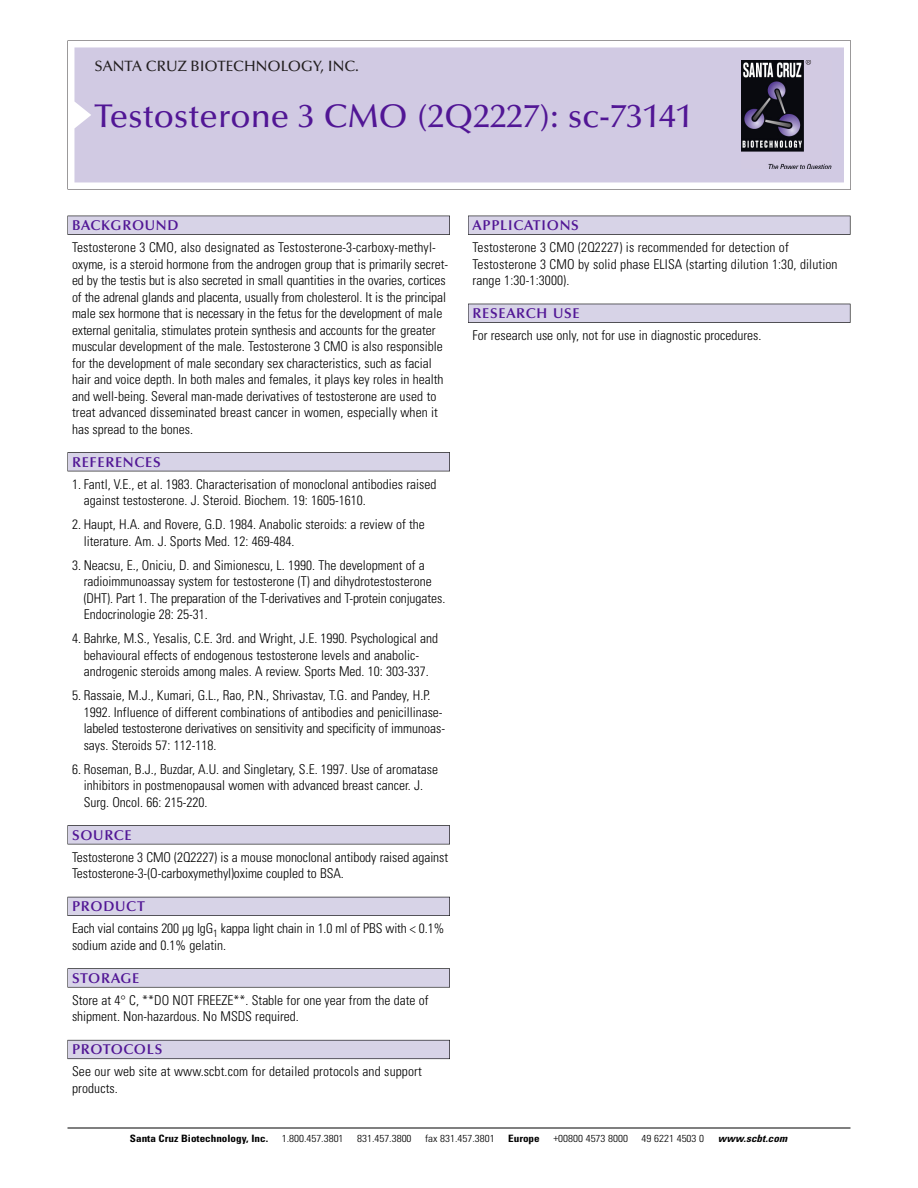
<style>
.page{position:relative;width:918px;height:1188px;background:#fff}
.page>*{position:absolute;margin:0;border:0;box-sizing:border-box;transform-origin:0 0}
.t1{font:500 33px "Optima";color:#511695}
.t2{font:500 15px "Optima";color:#231f20}
.t3{font:600 14.25px "Optima";letter-spacing:.05em;color:#511695}
.t4{font:300 condensed 13.5px/16.5px "Univers";color:#000}
.t5{font:300 condensed 10.2px "Univers";color:#000;scale:1.1 1}
.t6{font:700 condensed 10.2px "Univers";color:#000;scale:1.1 1}
.t7{font:italic 700 condensed 10.2px "Univers";letter-spacing:.005em;color:#000;scale:1.1 1}
</style>
<div class="page">
<svg style="left:68px;top:40px;width:783px;height:149px"></svg>
<div style="left:74px;top:47px;width:770px;height:135px;background:#d1cae3"></div>
<img style="left:741px;top:60px;width:90px;height:108px">
<div style="left:68px;top:216px;width:382px;height:19px;background:#525155"></div>
<div style="left:68px;top:216px;width:381px;height:18px;background:#d7d3e7"></div>
<div style="left:68px;top:452px;width:382px;height:19px;background:#525155"></div>
<div style="left:68px;top:453px;width:381px;height:18px;background:#d7d3e7"></div>
<div style="left:68px;top:825px;width:382px;height:19px;background:#545357"></div>
<div style="left:68px;top:826px;width:381px;height:18px;background:#d7d3e7"></div>
<div style="left:68px;top:897px;width:382px;height:19px;background:#54535a"></div>
<div style="left:68px;top:897px;width:381px;height:18px;background:#d7d3e7"></div>
<svg style="left:68px;top:968px;width:382px;height:20px"></svg>
<div style="left:68px;top:969px;width:381px;height:18px;background:#d7d3e7"></div>
<div style="left:68px;top:1040px;width:382px;height:19px;background:#66646e"></div>
<div style="left:68px;top:1040px;width:381px;height:18px;background:#d7d3e7"></div>
<div style="left:468px;top:216px;width:382px;height:19px;background:#525155"></div>
<div style="left:468px;top:216px;width:382px;height:18px;background:#d7d3e7"></div>
<div style="left:468px;top:304px;width:382px;height:19px;background:#515055"></div>
<div style="left:468px;top:304px;width:382px;height:18px;background:#d7d3e7"></div>
<hr style="left:68px;top:1128px;width:782px;height:1px;background:#000">
<p class="t2" style="left:94px;top:61px;width:266px">SANTA CRUZ BIOTECHNOLOGY, INC.</p>
<h1 class="t1" style="left:94px;top:103px;width:600px">Testosterone 3 CMO (2Q2227): sc-73141</h1>
<p class="t3" style="left:72px;top:219px;width:108px">BACKGROUND</p>
<p class="t4" style="left:72px;top:240px;width:378px">Testosterone 3 CMO, also designated as Testosterone-3-carboxy-methyl&shy;oxyme, is a steroid hormone from the androgen group that is primarily secret&shy;ed by the testis but is also secreted in small quantities in the ovaries, cortices of the adrenal glands and placenta, usually from cholesterol. It is the principal male sex hormone that is necessary in the fetus for the development of male external genitalia, stimulates protein synthesis and accounts for the greater muscular development of the male. Testosterone 3 CMO is also responsible for the development of male secondary sex characteristics, such as facial hair and voice depth. In both males and females, it plays key roles in health and well-being. Several man-made derivatives of testosterone are used to treat advanced disseminated breast cancer in women, especially when it has spread to the bones.</p>
<p class="t3" style="left:72px;top:456px;width:90px">REFERENCES</p>
<p class="t4" style="left:84px;top:477px;width:354px;text-indent:-12px">1. Fantl, V.E., et al. 1983. Characterisation of monoclonal antibodies raised against testosterone. J. Steroid. Biochem. 19: 1605-1610.</p>
<p class="t4" style="left:84px;top:517px;width:343px;text-indent:-12px">2. Haupt, H.A. and Rovere, G.D. 1984. Anabolic steroids: a review of the literature. Am. J. Sports Med. 12: 469-484.</p>
<p class="t4" style="left:84px;top:558px;width:363px;text-indent:-12px">3. Neacsu, E., Oniciu, D. and Simionescu, L. 1990. The development of a radioimmunoassay system for testosterone (T) and dihydrotestosterone (DHT). Part 1. The preparation of the T-derivatives and T-protein conjugates.<br>Endocrinologie 28: 25-31.</p>
<p class="t4" style="left:72px;top:631px;width:368px;text-align:center">4. Bahrke, M.S., Yesalis, C.E. 3rd. and Wright, J.E. 1990. Psychological and behavioural effects of endogenous testosterone levels and anabolic&shy;androgenic steroids among males. A review. Sports Med. 10: 303-337.</p>
<p class="t4" style="left:84px;top:688px;width:363px;text-indent:-12px">5. Rassaie, M.J., Kumari, G.L., Rao, P.N., Shrivastav, T.G. and Pandey, H.P.<br>1992. Influence of different combinations of antibodies and penicillinase&shy;labeled testosterone derivatives on sensitivity and specificity of immunoas&shy;says. Steroids 57: 112-118.</p>
<p class="t4" style="left:84px;top:762px;width:356px;text-indent:-12px">6. Roseman, B.J., Buzdar, A.U. and Singletary, S.E. 1997. Use of aromatase inhibitors in postmenopausal women with advanced breast cancer. J.<br>Surg. Oncol. 66: 215-220.</p>
<p class="t3" style="left:72px;top:829px;width:61px">SOURCE</p>
<p class="t4" style="left:72px;top:850px;width:378px">Testosterone 3 CMO (2Q2227) is a mouse monoclonal antibody raised against<br>Testosterone-3-(O-carboxymethyl)oxime coupled to BSA.</p>
<p class="t3" style="left:72px;top:901px;width:74px">PRODUCT</p>
<p class="t4" style="left:72px;top:921px;width:374px">Each vial contains 200 µg IgG<sub>1</sub> kappa light chain in 1.0 ml of PBS with &lt; 0.1% sodium azide and 0.1% gelatin.</p>
<p class="t3" style="left:72px;top:972px;width:69px">STORAGE</p>
<p class="t4" style="left:72px;top:993px;width:358px">Store at 4° C, **DO NOT FREEZE**. Stable for one year from the date of shipment. Non-hazardous. No MSDS required.</p>
<p class="t3" style="left:72px;top:1044px;width:92px">PROTOCOLS</p>
<p class="t4" style="left:72px;top:1064px;width:351px">See our web site at www.scbt.com for detailed protocols and support products.</p>
<p class="t3" style="left:473px;top:219px;width:108px">APPLICATIONS</p>
<p class="t4" style="left:473px;top:240px;width:367px">Testosterone 3 CMO (2Q2227) is recommended for detection of<br>Testosterone 3 CMO by solid phase ELISA (starting dilution 1:30, dilution range 1:30-1:3000).</p>
<p class="t3" style="left:473px;top:308px;width:109px">RESEARCH USE</p>
<p class="t4" style="left:473px;top:328px;width:290px">For research use only, not for use in diagnostic procedures.</p>
<p class="t6" style="left:130px;top:1135px;width:127px">Santa Cruz Biotechnology, Inc.</p>
<p class="t5" style="left:282px;top:1135px;width:58px">1.800.457.3801</p>
<p class="t5" style="left:357px;top:1135px;width:51px">831.457.3800</p>
<p class="t5" style="left:425px;top:1135px;width:65px">fax 831.457.3801</p>
<p class="t6" style="left:508px;top:1135px;width:30px">Europe</p>
<p class="t5" style="left:553px;top:1135px;width:69px">+00800 4573 8000</p>
<p class="t5" style="left:642px;top:1135px;width:58px">49 6221 4503 0</p>
<p class="t7" style="left:718px;top:1135px;width:64px">www.scbt.com</p>
</div>
